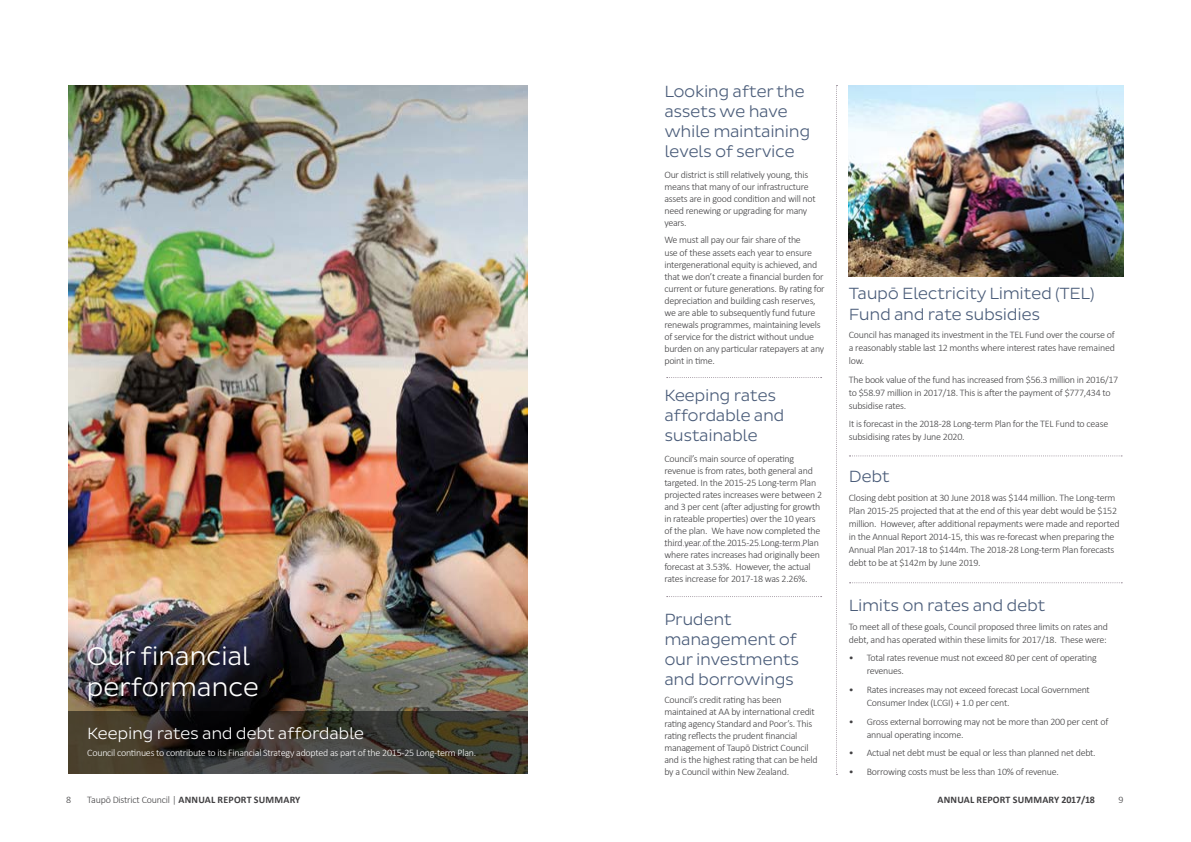
<style>
.page{position:relative;width:1191px;height:842px;background:#fff}
.page>*{position:absolute;margin:0;border:0;box-sizing:border-box;transform-origin:0 0}
.t1{font:300 26px/31.2px "Pluto Sans";letter-spacing:-.02em;color:#fff}
.t2{font:300 16.5px/19.8px "Pluto Sans";letter-spacing:-.025em;color:#4a5c79}
.t3{font:300 16.5px "Pluto Sans";letter-spacing:-.025em;color:#fff}
.t4{font:300 10px/12px "Calibri";letter-spacing:-.025em;color:#414042}
.t5{font:300 10px "Calibri";letter-spacing:-.025em;color:#fff}
.t6{font:700 10px "Calibri";letter-spacing:.02em;color:#414042}
.s1{font-weight:700}
</style>
<div class="page">
<img style="left:849px;top:85px;width:274px;height:191px">
<svg style="left:667px;top:596px;width:154px;height:1px"></svg>
<svg style="left:667px;top:377px;width:154px;height:1px"></svg>
<svg style="left:665px;top:545px;width:138px;height:1px"></svg>
<svg style="left:836px;top:85px;width:1px;height:690px"></svg>
<svg style="left:849px;top:455px;width:273px;height:1px"></svg>
<svg style="left:849px;top:582px;width:273px;height:1px"></svg>
<img style="left:68px;top:85px;width:459px;height:539px">
<img style="left:68px;top:624px;width:459px;height:87px">
<svg style="left:68px;top:711px;width:459px;height:62px;background:#39352d"></svg>
<h1 class="t1" style="left:87px;top:641px;width:174px">Our financial performance</h1>
<h2 class="t3" style="left:87px;top:724px;width:278px">Keeping rates and debt affordable</h2>
<p class="t5" style="left:87px;top:747px;width:390px">Council continues to contribute to its Financial Strategy adopted as part of the 2015-25 Long-term Plan.</p>
<h2 class="t2" style="left:664px;top:82px;width:147px">Looking after the assets we have while maintaining levels of service</h2>
<p class="t4" style="left:664px;top:168px;width:153px">Our district is still relatively young, this means that many of our infrastructure assets are in good condition and will not need renewing or upgrading for many years.</p>
<p class="t4" style="left:664px;top:234px;width:162px">We must all pay our fair share of the<br>use of these assets each year to ensure intergenerational equity is achieved, and that we don’t create a financial burden for current or future generations. By rating for depreciation and building cash reserves, we are able to subsequently fund future renewals programmes, maintaining levels of service for the district without undue burden on any particular ratepayers at any point in time.</p>
<h2 class="t2" style="left:664px;top:386px;width:122px">Keeping rates affordable and sustainable</h2>
<p class="t4" style="left:664px;top:452px;width:159px">Council’s main source of operating revenue is from rates, both general and targeted. In the 2015-25 Long-term Plan projected rates increases were between 2 and 3 per cent (after adjusting for growth in rateable properties) over the 10 years of the plan. We have now completed the third year of the 2015-25 Long-term Plan where rates increases had originally been forecast at 3.53%. However, the actual rates increase for 2017-18 was 2.26%.</p>
<h2 class="t2" style="left:664px;top:610px;width:136px">Prudent management of our investments and borrowings</h2>
<p class="t4" style="left:664px;top:693px;width:155px">Council’s credit rating has been maintained at AA by international credit rating agency Standard and Poor’s. This rating reflects the prudent financial management of Taupō District Council and is the highest rating that can be held by a Council within New Zealand.</p>
<h2 class="t2" style="left:849px;top:283px;width:247px;line-height:20.8px">Taupō Electricity Limited (TEL)<br>Fund and rate subsidies</h2>
<p class="t4" style="left:849px;top:328px;width:267px;line-height:13px;text-align:justify">Council has managed its investment in the TEL Fund over the course of a reasonably stable last 12 months where interest rates have remained low.</p>
<p class="t4" style="left:849px;top:373px;width:271px;line-height:13px">The book value of the fund has increased from $56.3 million in 2016/17 to $58.97 million in 2017/18. This is after the payment of $777,434 to subsidise rates.</p>
<p class="t4" style="left:849px;top:417px;width:261px;line-height:13px">It is forecast in the 2018-28 Long-term Plan for the TEL Fund to cease subsidising rates by June 2020.</p>
<h2 class="t2" style="left:849px;top:467px;width:42px">Debt</h2>
<p class="t4" style="left:849px;top:491px;width:272px;line-height:13px">Closing debt position at 30 June 2018 was $144 million. The Long-term Plan 2015-25 projected that at the end of this year debt would be $152 million. However, after additional repayments were made and reported in the Annual Report 2014-15, this was re-forecast when preparing the Annual Plan 2017-18 to $144m. The 2018-28 Long-term Plan forecasts debt to be at $142m by June 2019.</p>
<h2 class="t2" style="left:849px;top:596px;width:198px">Limits on rates and debt</h2>
<p class="t4" style="left:849px;top:620px;width:261px;line-height:13px">To meet all of these goals, Council proposed three limits on rates and debt, and has operated within these limits for 2017/18. These were:</p>
<p class="t4" style="left:867px;top:651px;width:231px;line-height:13px;text-indent:-18px">• Total rates revenue must not exceed 80 per cent of operating revenues.</p>
<p class="t4" style="left:867px;top:683px;width:225px;line-height:13px;text-indent:-18px">• Rates increases may not exceed forecast Local Government<br>Consumer Index (LCGI) + 1.0 per cent.</p>
<p class="t4" style="left:867px;top:715px;width:243px;line-height:13px;text-indent:-18px">• Gross external borrowing may not be more than 200 per cent of annual operating income.</p>
<p class="t4" style="left:849px;top:747px;width:248px">• Actual net debt must be equal or less than planned net debt.</p>
<p class="t4" style="left:849px;top:765px;width:212px">• Borrowing costs must be less than 10% of revenue.</p>
<p class="t4" style="left:66px;top:793px;width:7px">8</p>
<p class="t4" style="left:87px;top:793px;width:215px">Taupō District Council | <span class="s1">ANNUAL REPORT SUMMARY</span></p>
<p class="t6" style="left:937px;top:793px;width:159px">ANNUAL REPORT SUMMARY 2017/18</p>
<p class="t4" style="left:1118px;top:793px;width:7px">9</p>
</div>
